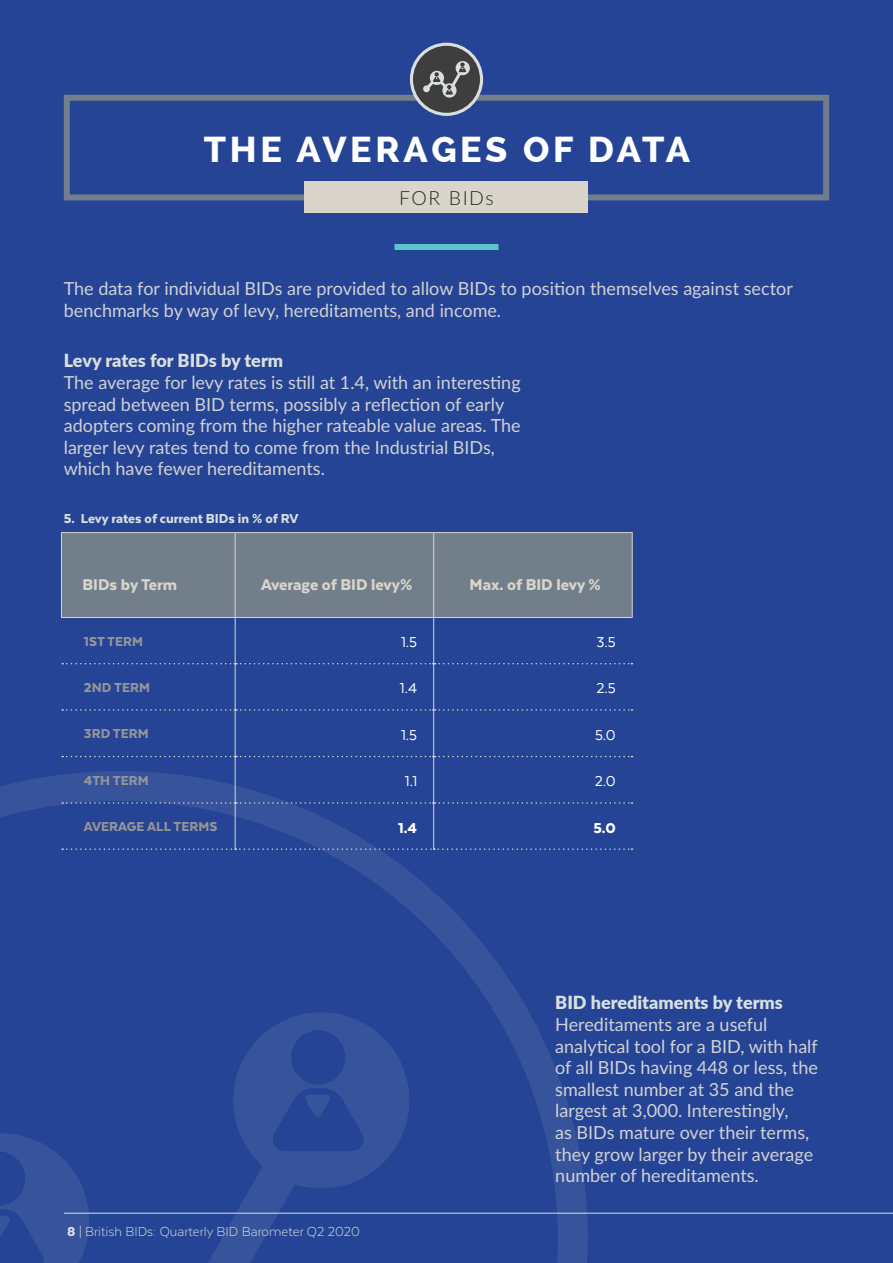
<style>
.page{position:relative;width:893px;height:1263px;background:#254495}
.page>*{position:absolute;margin:0;border:0;box-sizing:border-box;transform-origin:0 0}
.Header_-_Align_Cente{font:800 36px "Raleway";letter-spacing:.1em;color:#fff}
.Subhead_-_Align_Cent{font:300 19.5px "Lato";letter-spacing:.08em;color:#262825}
.t1{font:18px/21.6px "Lato";color:#d1d2d4}
.t2{font:900 18px "Lato";color:#d9dfdf}
.Table_Header{font:900 18px "Texta";color:#d9d5cb}
.Table_Body_Text{font:16.5px "Texta";color:#fff}
.Table_Body_Text-2{font:900 16.5px "Texta";color:#fff}
.Table_Body_Text-3{font:900 15px "Texta";color:#939598}
.t3{font:300 15px "Texta";color:#d9dfdf}
.t4{font:900 15px "Texta";color:#d9dfdf}
.s1{font-weight:900}
</style>
<div class="page">
<svg style="left:0;top:771px;width:588px;height:492px"></svg>
<svg style="left:0;top:1012px;width:409px;height:251px"></svg>
<div style="left:62px;top:533px;width:570px;height:84px;background:#727f8a"></div>
<svg style="left:62px;top:663px;width:570px;height:1px"></svg>
<svg style="left:62px;top:802px;width:570px;height:2px"></svg>
<svg style="left:62px;top:848px;width:570px;height:2px"></svg>
<svg style="left:62px;top:709px;width:570px;height:2px"></svg>
<hr style="left:61px;top:532px;width:174px;height:1px;background:#d9d5cb">
<hr style="left:61px;top:533px;width:1px;height:84px;background:#d9d5cb">
<hr style="left:61px;top:617px;width:174px;height:1px;background:#d9d5cb">
<svg style="left:62px;top:756px;width:570px;height:1px"></svg>
<hr style="left:434px;top:532px;width:199px;height:1px;background:#d9d5cb">
<hr style="left:632px;top:533px;width:1px;height:84px;background:#d9d5cb">
<hr style="left:434px;top:617px;width:199px;height:1px;background:#d9d5cb">
<hr style="left:235px;top:618px;width:1px;height:46px;background:#d9d5cb">
<hr style="left:433px;top:618px;width:1px;height:46px;background:#d9d5cb">
<hr style="left:235px;top:664px;width:1px;height:46px;background:#d9d5cb">
<hr style="left:433px;top:664px;width:1px;height:46px;background:#d9d5cb">
<hr style="left:235px;top:710px;width:1px;height:46px;background:#d9d5cb">
<hr style="left:433px;top:710px;width:1px;height:46px;background:#d9d5cb">
<hr style="left:235px;top:756px;width:1px;height:47px;background:#d9d5cb">
<hr style="left:433px;top:756px;width:1px;height:47px;background:#d9d5cb">
<hr style="left:235px;top:803px;width:1px;height:45px;background:#d9d5cb">
<hr style="left:433px;top:803px;width:1px;height:45px;background:#d9d5cb">
<hr style="left:235px;top:532px;width:199px;height:1px;background:#d9d5cb">
<hr style="left:235px;top:533px;width:1px;height:84px;background:#d9d5cb">
<hr style="left:433px;top:533px;width:1px;height:84px;background:#d9d5cb">
<hr style="left:235px;top:617px;width:199px;height:1px;background:#d9d5cb">
<div style="left:64px;top:95px;width:765px;height:105px;border:6px solid #727f8a"></div>
<div style="left:394px;top:244px;width:104px;height:6px;background:#5ac6cc"></div>
<svg style="left:411px;top:44px;width:71px;height:70px;background:#505151"></svg>
<div style="left:410px;top:43px;width:73px;height:73px;border:3px solid #d9dfdf;border-radius:50%"></div>
<svg style="left:423px;top:61px;width:47px;height:37px;background:#656768"></svg>
<hr style="left:64px;top:1213px;width:829px;height:1px;background:#d9dfdf">
<div style="left:305px;top:182px;width:283px;height:31px;background:#d9d5cb"></div>
<p class="Header_-_Align_Cente" style="left:204px;top:128px;width:488px">THE AVERAGES OF DATA</p>
<p class="Subhead_-_Align_Cent" style="left:399px;top:185px;width:96px">FOR BIDs</p>
<p class="t1" style="left:64px;top:277px;width:731px">The data for individual BIDs are provided to allow BIDs to position themselves against sector benchmarks by way of levy, hereditaments, and income.</p>
<p class="t2" style="left:64px;top:347px;width:221px">Levy rates for BIDs by term</p>
<p class="t1" style="left:64px;top:371px;width:458px">The average for levy rates is still at 1.4, with an interesting spread between BID terms, possibly a reflection of early adopters coming from the higher rateable value areas. The larger levy rates tend to come from the Industrial BIDs, which have fewer hereditaments.</p>
<p class="t4" style="left:64px;top:511px;width:236px">5. Levy rates of current BIDs in % of RV</p>
<p class="Table_Header" style="left:82px;top:576px;width:96px">BIDs by Term</p>
<p class="Table_Header" style="left:261px;top:576px;width:153px">Average of BID levy%</p>
<p class="Table_Header" style="left:470px;top:576px;width:133px">Max. of BID levy %</p>
<p class="Table_Body_Text-3" style="left:84px;top:634px;width:61px">1ST TERM</p>
<p class="Table_Body_Text" style="left:401px;top:634px;width:18px">1.5</p>
<p class="Table_Body_Text" style="left:597px;top:634px;width:21px">3.5</p>
<p class="Table_Body_Text-3" style="left:84px;top:680px;width:68px">2ND TERM</p>
<p class="Table_Body_Text" style="left:400px;top:680px;width:19px">1.4</p>
<p class="Table_Body_Text" style="left:596px;top:680px;width:21px">2.5</p>
<p class="Table_Body_Text-3" style="left:84px;top:726px;width:66px">3RD TERM</p>
<p class="Table_Body_Text" style="left:401px;top:726px;width:18px">1.5</p>
<p class="Table_Body_Text" style="left:595px;top:726px;width:22px">5.0</p>
<p class="Table_Body_Text-3" style="left:84px;top:773px;width:66px">4TH TERM</p>
<p class="Table_Body_Text" style="left:405px;top:773px;width:14px">1.1</p>
<p class="Table_Body_Text" style="left:595px;top:773px;width:22px">2.0</p>
<p class="Table_Body_Text-3" style="left:84px;top:819px;width:135px">AVERAGE ALL TERMS</p>
<p class="Table_Body_Text-2" style="left:398px;top:819px;width:20px">1.4</p>
<p class="Table_Body_Text-2" style="left:593px;top:819px;width:24px">5.0</p>
<p class="t3" style="left:67px;top:1223px;width:294px"><span class="s1">8</span> | British BIDs: Quarterly BID Barometer Q2 2020</p>
<p class="t2" style="left:555px;top:989px;width:229px">BID hereditaments by terms</p>
<p class="t1" style="left:555px;top:1013px;width:264px">Hereditaments are a useful analytical tool for a BID, with half of all BIDs having 448 or less, the smallest number at 35 and the largest at 3,000. Interestingly,<br>as BIDs mature over their terms, they grow larger by their average number of hereditaments.</p>
</div>
